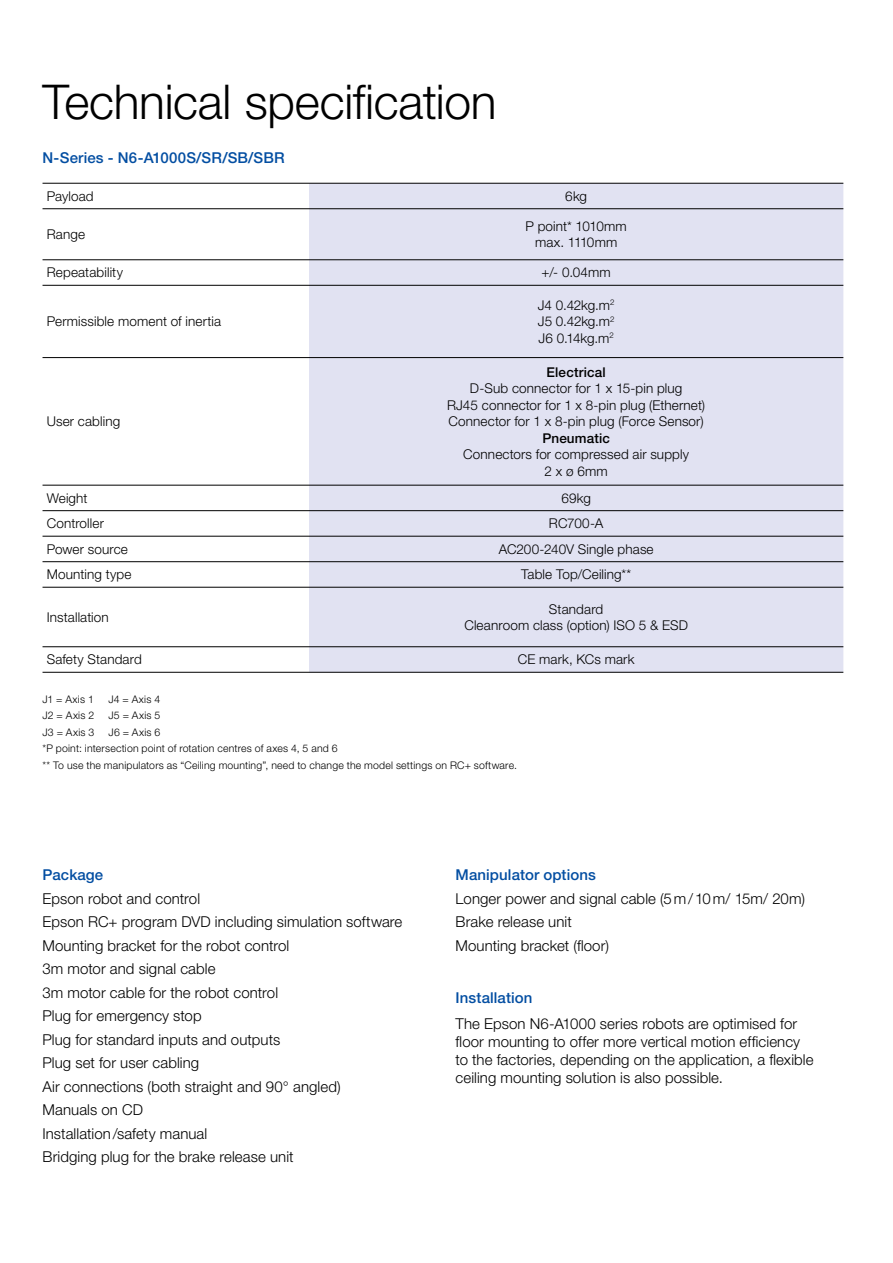
<style>
.page{position:relative;width:893px;height:1263px;background:#fff}
.page>*{position:absolute;margin:0;border:0;box-sizing:border-box;transform-origin:0 0}
.Page_title{font:300 48px "Helvetica Neue LT Pro";letter-spacing:-.005em;color:#000}
.List__enlarged_for_t{font:300 15px "Helvetica Neue LT Pro";letter-spacing:.005em;color:#000}
.Body__enlarged_for_t{font:300 15px/18px "Helvetica Neue LT Pro";letter-spacing:.005em;color:#000}
.Subheads__enlarged_f{font:500 15px "Helvetica Neue LT Pro";letter-spacing:.005em;color:#034ea2}
.Body__enlarged_for_t-2{font:300 13.5px/16.5px "Helvetica Neue LT Pro";letter-spacing:.01em;color:#000;text-align:center}
.Body__enlarged_for_t-3{font:300 10.5px/16.5px "Helvetica Neue LT Pro";letter-spacing:.02em;color:#000}
.s1{font-weight:500}
</style>
<div class="page">
<div style="left:309px;top:184px;width:534px;height:488px;background:#e1e2f2"></div>
<hr style="left:43px;top:183px;width:266px;height:1px;background:#000">
<hr style="left:309px;top:183px;width:534px;height:1px;background:#000">
<hr style="left:43px;top:208px;width:266px;height:1px;background:#000">
<hr style="left:309px;top:208px;width:534px;height:1px;background:#000">
<hr style="left:43px;top:259px;width:266px;height:1px;background:#000">
<hr style="left:309px;top:259px;width:534px;height:1px;background:#000">
<hr style="left:43px;top:285px;width:266px;height:1px;background:#000">
<hr style="left:309px;top:285px;width:534px;height:1px;background:#000">
<hr style="left:43px;top:357px;width:266px;height:1px;background:#000">
<hr style="left:309px;top:357px;width:534px;height:1px;background:#000">
<hr style="left:43px;top:485px;width:266px;height:1px;background:#000">
<hr style="left:309px;top:485px;width:534px;height:1px;background:#000">
<hr style="left:43px;top:510px;width:266px;height:1px;background:#000">
<hr style="left:309px;top:510px;width:534px;height:1px;background:#000">
<hr style="left:43px;top:536px;width:266px;height:1px;background:#000">
<hr style="left:309px;top:536px;width:534px;height:1px;background:#000">
<hr style="left:43px;top:561px;width:266px;height:1px;background:#000">
<hr style="left:309px;top:561px;width:534px;height:1px;background:#000">
<hr style="left:43px;top:587px;width:266px;height:1px;background:#000">
<hr style="left:309px;top:587px;width:534px;height:1px;background:#000">
<hr style="left:43px;top:646px;width:266px;height:1px;background:#000">
<hr style="left:309px;top:646px;width:534px;height:1px;background:#000">
<hr style="left:43px;top:672px;width:266px;height:1px;background:#000">
<hr style="left:309px;top:672px;width:534px;height:1px;background:#000">
<p class="Page_title" style="left:43px;top:73px;width:456px">Technical specification</p>
<p class="Subheads__enlarged_f" style="left:43px;top:148px;width:244px">N-Series - N6-A1000S/SR/SB/SBR</p>
<p class="Body__enlarged_for_t-2" style="left:47px;top:187px;width:48px">Payload</p>
<p class="Body__enlarged_for_t-2" style="left:565px;top:187px;width:23px">6kg</p>
<p class="Body__enlarged_for_t-2" style="left:47px;top:226px;width:40px">Range</p>
<p class="Body__enlarged_for_t-2" style="left:525px;top:217px;width:103px">P point* 1010mm max. 1110mm</p>
<p class="Body__enlarged_for_t-2" style="left:47px;top:264px;width:78px">Repeatability</p>
<p class="Body__enlarged_for_t-2" style="left:542px;top:264px;width:71px">+/- 0.04mm</p>
<p class="Body__enlarged_for_t-2" style="left:47px;top:313px;width:176px">Permissible moment of inertia</p>
<p class="Body__enlarged_for_t-2" style="left:538px;top:296px;width:78px;text-align:justify">J4 0.42kg.m<sup>2<br></sup>J5 0.42kg.m<sup>2<br></sup>J6 0.14kg.m<sup>2</sup></p>
<p class="Body__enlarged_for_t-2" style="left:47px;top:413px;width:75px">User cabling</p>
<p class="Body__enlarged_for_t-2" style="left:447px;top:363px;width:259px"><span class="s1">Electrical<br></span>D-Sub connector for 1 x 15-pin plug<br>RJ45 connector for 1 x 8-pin plug (Ethernet)<br>Connector for 1 x 8-pin plug (Force Sensor)<br><span class="s1">Pneumatic<br></span>Connectors for compressed air supply<br>2 x ø 6mm</p>
<p class="Body__enlarged_for_t-2" style="left:47px;top:489px;width:42px">Weight</p>
<p class="Body__enlarged_for_t-2" style="left:561px;top:489px;width:31px">69kg</p>
<p class="Body__enlarged_for_t-2" style="left:47px;top:515px;width:59px">Controller</p>
<p class="Body__enlarged_for_t-2" style="left:549px;top:515px;width:56px">RC700-A</p>
<p class="Body__enlarged_for_t-2" style="left:47px;top:540px;width:83px">Power source</p>
<p class="Body__enlarged_for_t-2" style="left:499px;top:540px;width:156px">AC200-240V Single phase</p>
<p class="Body__enlarged_for_t-2" style="left:47px;top:566px;width:86px">Mounting type</p>
<p class="Body__enlarged_for_t-2" style="left:521px;top:566px;width:112px">Table Top/Ceiling**</p>
<p class="Body__enlarged_for_t-2" style="left:47px;top:608px;width:64px">Installation</p>
<p class="Body__enlarged_for_t-2" style="left:464px;top:600px;width:225px">Standard<br>Cleanroom class (option) ISO 5 &amp; ESD</p>
<p class="Body__enlarged_for_t-2" style="left:47px;top:651px;width:97px">Safety Standard</p>
<p class="Body__enlarged_for_t-2" style="left:518px;top:651px;width:118px">CE mark, KCs mark</p>
<p class="Body__enlarged_for_t-3" style="left:43px;top:690px;width:53px">J1 = Axis 1</p>
<p class="Body__enlarged_for_t-3" style="left:109px;top:690px;width:53px">J4 = Axis 4</p>
<p class="Body__enlarged_for_t-3" style="left:43px;top:707px;width:53px">J2 = Axis 2</p>
<p class="Body__enlarged_for_t-3" style="left:109px;top:707px;width:53px">J5 = Axis 5</p>
<p class="Body__enlarged_for_t-3" style="left:43px;top:723px;width:53px">J3 = Axis 3</p>
<p class="Body__enlarged_for_t-3" style="left:43px;top:723px;width:297px;text-indent:66px">J6 = Axis 6<br>*P point: intersection point of rotation centres of axes 4, 5 and 6</p>
<p class="Body__enlarged_for_t-3" style="left:43px;top:756px;width:476px">** To use the manipulators as “Ceiling mounting”, need to change the model settings on RC+ software.</p>
<p class="Subheads__enlarged_f" style="left:43px;top:866px;width:62px">Package</p>
<p class="List__enlarged_for_t" style="left:43px;top:889px;width:159px">Epson robot and control</p>
<p class="List__enlarged_for_t" style="left:43px;top:913px;width:361px">Epson RC+ program DVD including simulation software</p>
<p class="List__enlarged_for_t" style="left:43px;top:936px;width:248px">Mounting bracket for the robot control</p>
<p class="List__enlarged_for_t" style="left:43px;top:960px;width:175px">3m motor and signal cable</p>
<p class="List__enlarged_for_t" style="left:43px;top:983px;width:237px">3m motor cable for the robot control</p>
<p class="List__enlarged_for_t" style="left:43px;top:1007px;width:161px">Plug for emergency stop</p>
<p class="List__enlarged_for_t" style="left:43px;top:1030px;width:239px">Plug for standard inputs and outputs</p>
<p class="List__enlarged_for_t" style="left:43px;top:1054px;width:158px">Plug set for user cabling</p>
<p class="List__enlarged_for_t" style="left:43px;top:1077px;width:300px">Air connections (both straight and 90° angled)</p>
<p class="List__enlarged_for_t" style="left:43px;top:1101px;width:102px">Manuals on CD</p>
<p class="List__enlarged_for_t" style="left:43px;top:1124px;width:166px">Installation/safety manual</p>
<p class="List__enlarged_for_t" style="left:43px;top:1148px;width:253px">Bridging plug for the brake release unit</p>
<p class="Subheads__enlarged_f" style="left:456px;top:866px;width:142px">Manipulator options</p>
<p class="List__enlarged_for_t" style="left:456px;top:889px;width:351px">Longer power and signal cable (5m/10m/ 15m/ 20m)</p>
<p class="List__enlarged_for_t" style="left:456px;top:913px;width:118px">Brake release unit</p>
<p class="List__enlarged_for_t" style="left:456px;top:936px;width:155px">Mounting bracket (floor)</p>
<p class="Subheads__enlarged_f" style="left:456px;top:988px;width:78px">Installation</p>
<p class="Body__enlarged_for_t" style="left:456px;top:1015px;width:359px">The Epson N6-A1000 series robots are optimised for floor mounting to offer more vertical motion efficiency to the factories, depending on the application, a flexible ceiling mounting solution is also possible.</p>
</div>
